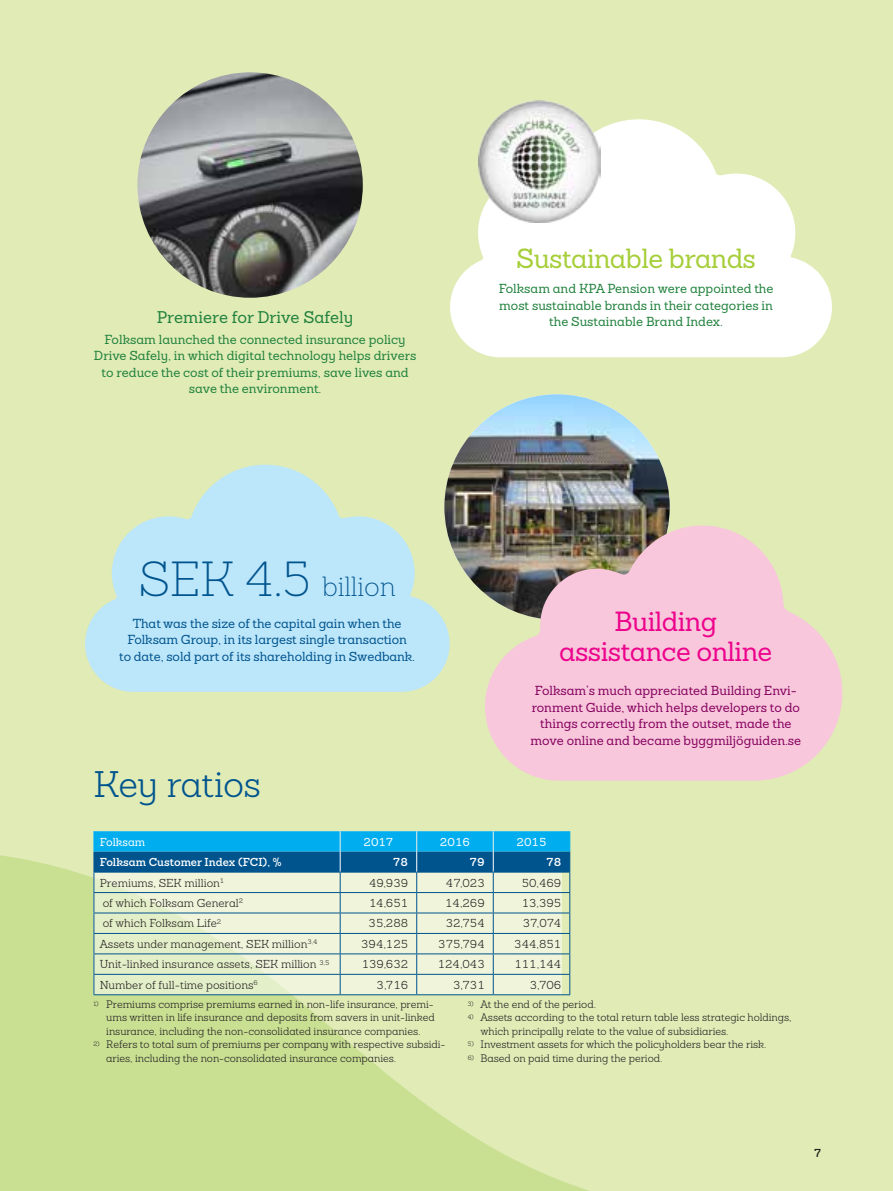
<style>
.page{position:relative;width:893px;height:1191px;background:#e0ebb6}
.page>*{position:absolute;margin:0;border:0;box-sizing:border-box;transform-origin:0 0}
.t1{font:300 36px "Sanchez Folksam";letter-spacing:-.025em;color:#00548e}
.t2{font:500 27px/30px "Sanchez Folksam";letter-spacing:-.02em;color:#ed028c;text-align:center}
.t3{font:500 27px "Sanchez Folksam";letter-spacing:-.02em;color:#a6ce39}
.t4{font:200 27px "Sanchez Folksam";letter-spacing:-.005em;color:#00548e}
.t5{font:500 16.5px "Sanchez Folksam";color:#20813c}
.t6{font:500 12.75px/16.5px "Sanchez Folksam";color:#20813c;text-align:center}
.t7{font:500 12.75px/16.5px "Sanchez Folksam";color:#85015e;text-align:center}
.t8{font:500 12.75px/16.5px "Sanchez Folksam";letter-spacing:-.005em;color:#00548e;text-align:center}
.t9{font:300 11.25px "Sanchez Folksam Table";color:#231f20}
.t10{font:600 11.25px "Sanchez Folksam Table";color:#fff}
.t11{font:500 11.25px "Sanchez Folksam Table";color:#fff}
.Sidnummer___titeltex{font:600 11.25px "Sanchez Folksam";color:#231f20}
.t12{font:300 10.5px/13.5px "Sanchez Folksam";letter-spacing:-.005em;color:#231f20}
.s1{font-size:48px}
</style>
<div class="page">
<svg style="left:0;top:848px;width:589px;height:343px;fill:#c9e093"></svg>
<hr style="left:493px;top:994px;width:77px;height:1px;background:#00548e">
<hr style="left:94px;top:994px;width:246px;height:1px;background:#00548e">
<hr style="left:340px;top:994px;width:77px;height:1px;background:#00548e">
<hr style="left:417px;top:994px;width:76px;height:1px;background:#00548e">
<svg style="left:96px;top:831px;width:474px;height:163px;background:#a8d0cc"></svg>
<svg style="left:450px;top:119px;width:382px;height:238px;fill:#fff"></svg>
<img style="left:478px;top:100px;width:122px;height:122px">
<svg style="left:85px;top:465px;width:365px;height:227px;fill:#bce6fa"></svg>
<img style="left:137px;top:72px;width:226px;height:226px;border-radius:113px">
<img style="left:444px;top:394px;width:226px;height:226px;border-radius:113px">
<svg style="left:485px;top:525px;width:357px;height:255px;background:#e4c0c7"></svg>
<h3 class="t5" style="left:157px;top:306px;width:198px">Premiere for Drive Safely</h3>
<p class="t6" style="left:94px;top:331px;width:324px">Folksam launched the connected insurance policy Drive Safely, in which digital technology helps drivers to reduce the cost of their premiums, save lives and save the environment.</p>
<h2 class="t3" style="left:516px;top:241px;width:241px">Sustainable brands</h2>
<p class="t6" style="left:499px;top:280px;width:276px">Folksam and KPA Pension were appointed the most sustainable brands in their categories in the Sustainable Brand Index.</p>
<h2 class="t4" style="left:139px;top:569px;width:259px"><span class="s1">SEK 4.5</span> billion</h2>
<p class="t8" style="left:119px;top:615px;width:297px">That was the size of the capital gain when the<br>Folksam Group, in its largest single transaction<br>to date, sold part of its shareholding in Swedbank.</p>
<h2 class="t2" style="left:559px;top:606px;width:215px">Building assistance online</h2>
<p class="t7" style="left:531px;top:682px;width:272px">Folksam’s much appreciated Building Envi&shy;ronment Guide, which helps developers to do things correctly from the outset, made the move online and became byggmiljöguiden.se</p>
<h1 class="t1" style="left:94px;top:761px;width:169px">Key ratios</h1>
<p class="t11" style="left:100px;top:834px;width:47px">Folksam</p>
<p class="t11" style="left:363px;top:834px;width:31px">2017</p>
<p class="t11" style="left:440px;top:834px;width:32px">2016</p>
<p class="t11" style="left:516px;top:834px;width:32px">2015</p>
<p class="t10" style="left:100px;top:854px;width:183px">Folksam Customer Index (FCI), %</p>
<p class="t10" style="left:393px;top:854px;width:17px">78</p>
<p class="t10" style="left:469px;top:854px;width:17px">79</p>
<p class="t10" style="left:546px;top:854px;width:17px">78</p>
<p class="t9" style="left:100px;top:875px;width:126px">Premiums, SEK million<sup>1</sup></p>
<p class="t9" style="left:369px;top:875px;width:41px">49,939</p>
<p class="t9" style="left:446px;top:875px;width:40px">47,023</p>
<p class="t9" style="left:522px;top:875px;width:41px">50,469</p>
<p class="t9" style="left:103px;top:896px;width:142px">of which Folksam General<sup>2</sup></p>
<p class="t9" style="left:369px;top:896px;width:41px">14,651</p>
<p class="t9" style="left:445px;top:896px;width:41px">14,269</p>
<p class="t9" style="left:522px;top:896px;width:41px">13,395</p>
<p class="t9" style="left:103px;top:916px;width:120px">of which Folksam Life<sup>2</sup></p>
<p class="t9" style="left:369px;top:916px;width:41px">35,288</p>
<p class="t9" style="left:446px;top:916px;width:41px">32,754</p>
<p class="t9" style="left:523px;top:916px;width:40px">37,074</p>
<p class="t9" style="left:100px;top:936px;width:219px">Assets under management, SEK million<sup>3,4</sup></p>
<p class="t9" style="left:361px;top:936px;width:49px">394,125</p>
<p class="t9" style="left:438px;top:936px;width:48px">375,794</p>
<p class="t9" style="left:514px;top:936px;width:49px">344,851</p>
<p class="t9" style="left:100px;top:957px;width:231px">Unit-linked insurance assets, SEK million <sup>3,5</sup></p>
<p class="t9" style="left:362px;top:957px;width:48px">139,632</p>
<p class="t9" style="left:438px;top:957px;width:49px">124,043</p>
<p class="t9" style="left:514px;top:957px;width:48px">111,144</p>
<p class="t9" style="left:100px;top:977px;width:160px">Number of full-time positions<sup>6</sup></p>
<p class="t9" style="left:377px;top:977px;width:33px">3,716</p>
<p class="t9" style="left:453px;top:977px;width:33px">3,731</p>
<p class="t9" style="left:530px;top:977px;width:33px">3,706</p>
<p class="t12" style="left:106px;top:997px;width:330px;text-align:justify;text-indent:-13px"><sup>1)</sup> Premiums comprise premiums earned in non-life insurance, premi&shy;ums written in life insurance and deposits from savers in unit-linked insurance, including the non-consolidated insurance companies.</p>
<p class="t12" style="left:106px;top:1037px;width:341px;text-indent:-13px"><sup>2)</sup> Refers to total sum of premiums per company with respective subsidi&shy;aries, including the non-consolidated insurance companies.</p>
<p class="t12" style="left:468px;top:997px;width:130px"><sup>3)</sup> At the end of the period.</p>
<p class="t12" style="left:480px;top:1010px;width:312px;text-indent:-13px"><sup>4)</sup> Assets according to the total return table less strategic holdings, which principally relate to the value of subsidiaries.</p>
<p class="t12" style="left:468px;top:1037px;width:300px"><sup>5)</sup> Investment assets for which the policyholders bear the risk.</p>
<p class="t12" style="left:468px;top:1051px;width:196px"><sup>6)</sup> Based on paid time during the period.</p>
<p class="Sidnummer___titeltex" style="left:814px;top:1145px;width:8px">7</p>
</div>
